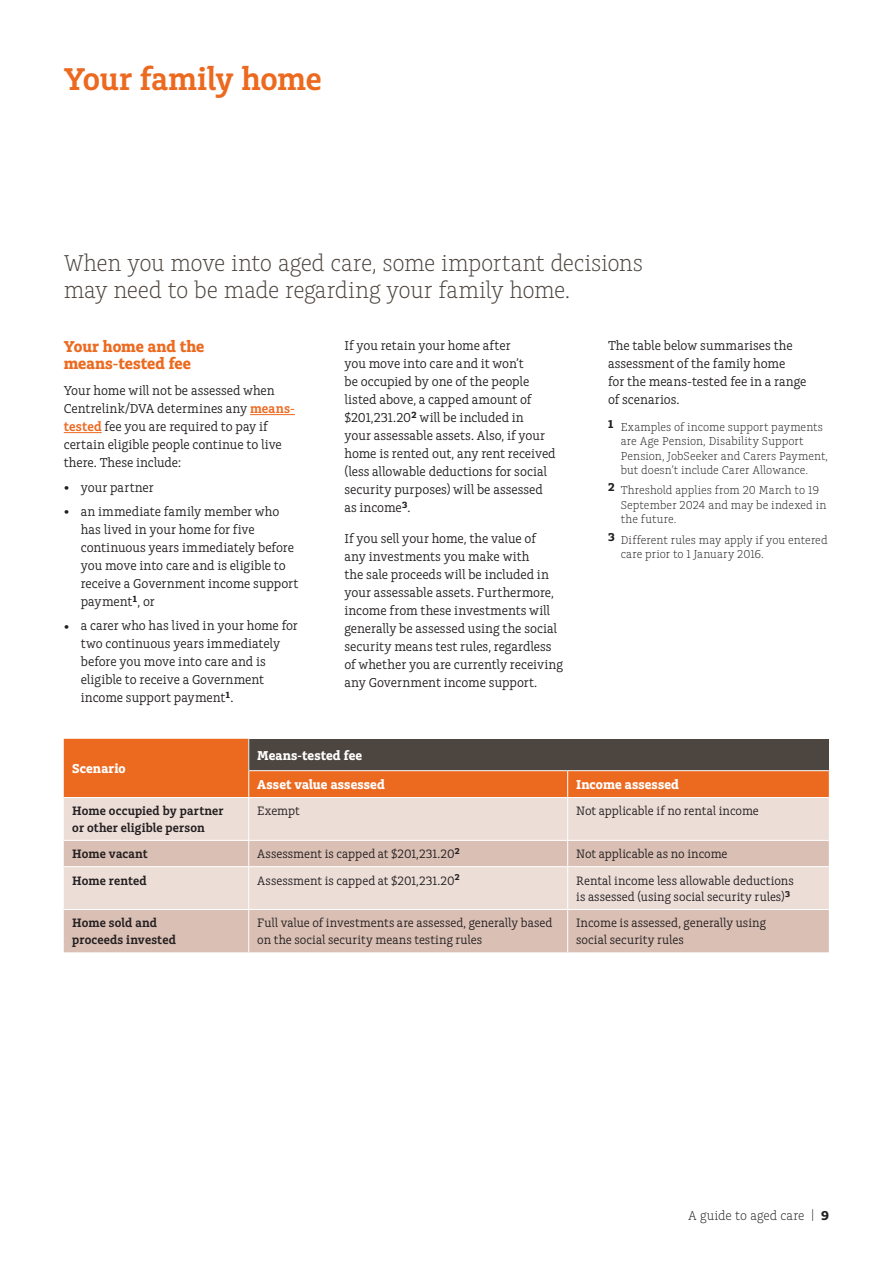
<style>
.page{position:relative;width:893px;height:1263px;background:#fff}
.page>*{position:absolute;margin:0;border:0;box-sizing:border-box;transform-origin:0 0}
.t1{font:600 33px "Charlie Std";letter-spacing:-.01em;color:#ec6a20}
.t2{font:300 24px/27px "Charlie Std";letter-spacing:-.02em;color:#4d453f}
.t3{font:700 16.5px/16.5px "Charlie Std";color:#ec6a20}
.t4{font:13.5px/18px "Charlie Std";color:#231f20}
.t5{font:700 13.5px/29.4px "Charlie Std";letter-spacing:.01em;color:#fff}
.t6{font:300 13.5px "Charlie Std";color:#231f20}
.t7{font:12.75px/16.5px "Charlie Std";color:#231f20}
.t8{font:600 12.75px/16.5px "Charlie Std";letter-spacing:.01em;color:#231f20}
.t9{font:300 12px/14.2px "Charlie Std";color:#231f20}
.s1{font-weight:600;color:#ec6a20}
.s2{font-size:18px}
.s3{font-weight:700}
</style>
<div class="page">
<hr style="left:250px;top:414px;width:45px;height:1px;background:#ec6a20">
<hr style="left:64px;top:432px;width:38px;height:1px;background:#ec6a20">
<div style="left:64px;top:798px;width:765px;height:42px;background:#ecddd7"></div>
<svg style="left:64px;top:841px;width:765px;height:111px;background:#e0cac1"></svg>
<svg style="left:64px;top:739px;width:765px;height:58px;background:#ab5d2f"></svg>
<hr style="left:248px;top:798px;width:1px;height:42px;background:#fff">
<hr style="left:567px;top:798px;width:1px;height:42px;background:#fff">
<svg style="left:248px;top:841px;width:1px;height:25px"></svg>
<svg style="left:567px;top:841px;width:1px;height:25px"></svg>
<hr style="left:64px;top:866px;width:185px;height:1px;background:#fff">
<hr style="left:249px;top:866px;width:319px;height:1px;background:#fff">
<hr style="left:248px;top:867px;width:1px;height:42px;background:#fff">
<hr style="left:568px;top:866px;width:261px;height:1px;background:#fff">
<hr style="left:567px;top:867px;width:1px;height:42px;background:#fff">
<hr style="left:64px;top:909px;width:185px;height:1px;background:#fff">
<hr style="left:249px;top:909px;width:319px;height:1px;background:#fff">
<hr style="left:248px;top:910px;width:1px;height:42px;background:#fff">
<hr style="left:568px;top:909px;width:261px;height:1px;background:#fff">
<hr style="left:567px;top:910px;width:1px;height:42px;background:#fff">
<h1 class="t1" style="left:64px;top:60px;width:260px">Your family home</h1>
<h2 class="t2" style="left:64px;top:249px;width:581px">When you move into aged care, some important decisions may need to be made regarding your family home.</h2>
<p class="t3" style="left:64px;top:339px;width:142px">Your home and the means-tested fee</p>
<p class="t4" style="left:64px;top:382px;width:233px">Your home will not be assessed when Centrelink/DVA determines any <span class="s1">means&shy;tested</span> fee you are required to pay if certain eligible people continue to live there. These include:</p>
<p class="t4" style="left:64px;top:478px;width:92px"><span class="s2">•</span> your partner</p>
<p class="t4" style="left:81px;top:503px;width:219px;text-indent:-17px"><span class="s2">•</span> an immediate family member who has lived in your home for five continuous years immediately before you move into care and is eligible to receive a Government income support payment<sup>1</sup>, or</p>
<p class="t4" style="left:81px;top:617px;width:219px;text-indent:-17px"><span class="s2">•</span> a carer who has lived in your home for two continuous years immediately before you move into care and is eligible to receive a Government income support payment<sup>1</sup>.</p>
<p class="t4" style="left:344px;top:337px;width:213px">If you retain your home after<br>you move into care and it won’t<br>be occupied by one of the people listed above, a capped amount of $201,231.20<sup>2</sup> will be included in<br>your assessable assets. Also, if your home is rented out, any rent received (less allowable deductions for social security purposes) will be assessed as income<sup>3</sup>.</p>
<p class="t4" style="left:344px;top:529px;width:220px">If you sell your home, the value of<br>any investments you make with<br>the sale proceeds will be included in your assessable assets. Furthermore, income from these investments will generally be assessed using the social security means test rules, regardless of whether you are currently receiving any Government income support.</p>
<p class="t4" style="left:608px;top:337px;width:200px">The table below summarises the assessment of the family home<br>for the means-tested fee in a range of scenarios.</p>
<p class="t9" style="left:621px;top:420px;width:209px;text-indent:-13px"><sup>1</sup> Examples of income support payments are Age Pension, Disability Support Pension, JobSeeker and Carers Payment, but doesn’t include Carer Allowance.</p>
<p class="t9" style="left:621px;top:483px;width:207px;text-indent:-13px"><sup>2</sup> Threshold applies from 20 March to 19<br>September 2024 and may be indexed in the future.</p>
<p class="t9" style="left:621px;top:532px;width:208px;text-indent:-13px"><sup>3</sup> Different rules may apply if you entered care prior to 1 January 2016.</p>
<p class="t5" style="left:72px;top:754px;width:55px">Scenario</p>
<p class="t5" style="left:257px;top:741px;width:129px">Means-tested fee<br>Asset value assessed</p>
<p class="t5" style="left:576px;top:770px;width:104px">Income assessed</p>
<p class="t8" style="left:72px;top:803px;width:153px">Home occupied by partner or other eligible person</p>
<p class="t7" style="left:257px;top:803px;width:44px">Exempt</p>
<p class="t7" style="left:576px;top:803px;width:184px">Not applicable if no rental income</p>
<p class="t8" style="left:72px;top:846px;width:77px">Home vacant</p>
<p class="t7" style="left:257px;top:846px;width:204px">Assessment is capped at $201,231.20<sup>2</sup></p>
<p class="t7" style="left:576px;top:846px;width:153px">Not applicable as no income</p>
<p class="t8" style="left:72px;top:872px;width:76px">Home rented</p>
<p class="t7" style="left:257px;top:872px;width:204px">Assessment is capped at $201,231.20<sup>2</sup></p>
<p class="t7" style="left:576px;top:872px;width:219px">Rental income less allowable deductions is assessed (using social security rules)<sup>3</sup></p>
<p class="t8" style="left:72px;top:915px;width:105px">Home sold and proceeds invested</p>
<p class="t7" style="left:257px;top:915px;width:297px">Full value of investments are assessed, generally based on the social security means testing rules</p>
<p class="t7" style="left:576px;top:915px;width:191px">Income is assessed, generally using social security rules</p>
<p class="t6" style="left:688px;top:1208px;width:142px">A guide to aged care | <span class="s3">9</span></p>
</div>
